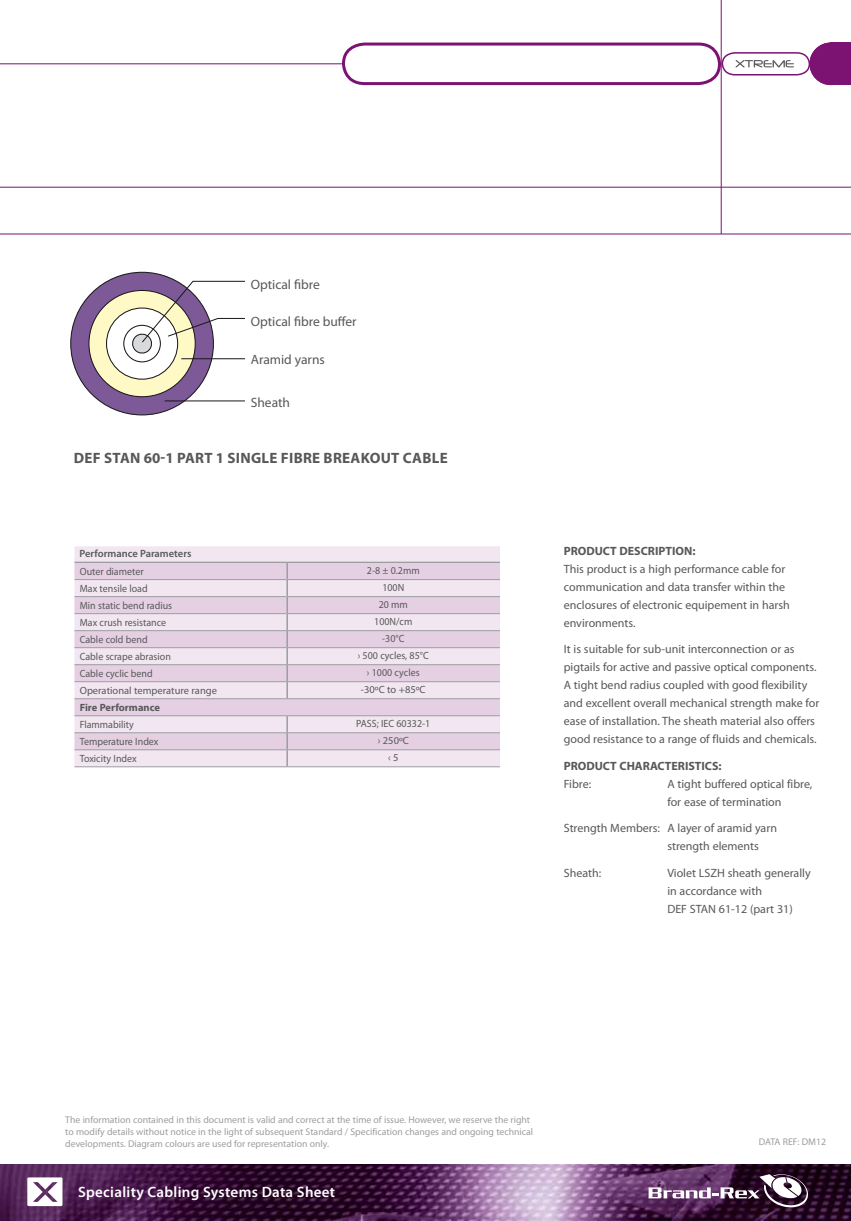
<style>
.page{position:relative;width:851px;height:1221px;background:#fff}
.page>*{position:absolute;margin:0;border:0;box-sizing:border-box;transform-origin:0 0}
.t1{font:700 15px "Myriad Pro";letter-spacing:.02em;color:#58585a}
.t2{font:600 15px "Myriad Pro";letter-spacing:.02em;color:#fff}
.t3{font:13.5px "Myriad Pro";color:#58585a}
.t4{font:13.2px "Myriad Pro";color:#58585a}
.t5{font:12px/18px "Myriad Pro";color:#58585a}
.t6{font:700 12px "Myriad Pro";color:#58585a}
.t7{font:10.5px/17px "Myriad Pro";color:#58585a;scale:.95 1}
.t8{font:600 10.5px "Myriad Pro";color:#58585a}
.t9{font:700 10.5px "Myriad Pro";color:#58585a}
.t10{font:9.75px/11.7px "Myriad Pro";color:#9c9d9f}
</style>
<div class="page">
<div style="left:74px;top:546px;width:426px;height:220px;background:#f2e7f1"></div>
<svg style="left:74px;top:563px;width:426px;height:186px;background:#ead9e8"></svg>
<hr style="left:74px;top:561px;width:213px;height:2px;background:#9c9d9f">
<hr style="left:287px;top:561px;width:213px;height:2px;background:#9c9d9f">
<svg style="left:286px;top:563px;width:2px;height:135px"></svg>
<svg style="left:286px;top:716px;width:2px;height:50px"></svg>
<hr style="left:74px;top:579px;width:212px;height:1px;background:#9c9d9f">
<hr style="left:74px;top:596px;width:212px;height:1px;background:#9c9d9f">
<hr style="left:74px;top:613px;width:212px;height:1px;background:#9c9d9f">
<hr style="left:74px;top:630px;width:213px;height:1px;background:#9c9d9f">
<hr style="left:287px;top:630px;width:213px;height:1px;background:#9c9d9f">
<hr style="left:74px;top:647px;width:213px;height:1px;background:#9c9d9f">
<hr style="left:287px;top:647px;width:213px;height:1px;background:#9c9d9f">
<hr style="left:74px;top:664px;width:213px;height:1px;background:#9c9d9f">
<hr style="left:287px;top:664px;width:213px;height:1px;background:#9c9d9f">
<hr style="left:74px;top:681px;width:213px;height:1px;background:#9c9d9f">
<hr style="left:287px;top:681px;width:213px;height:1px;background:#9c9d9f">
<hr style="left:74px;top:698px;width:213px;height:1px;background:#9c9d9f">
<hr style="left:287px;top:698px;width:213px;height:1px;background:#9c9d9f">
<hr style="left:74px;top:715px;width:213px;height:1px;background:#9c9d9f">
<hr style="left:287px;top:715px;width:213px;height:1px;background:#9c9d9f">
<hr style="left:74px;top:732px;width:213px;height:1px;background:#9c9d9f">
<hr style="left:287px;top:732px;width:213px;height:1px;background:#9c9d9f">
<hr style="left:74px;top:749px;width:213px;height:1px;background:#9c9d9f">
<hr style="left:287px;top:749px;width:213px;height:1px;background:#9c9d9f">
<hr style="left:74px;top:766px;width:213px;height:1px;background:#9c9d9f">
<hr style="left:287px;top:766px;width:213px;height:1px;background:#9c9d9f">
<hr style="left:288px;top:579px;width:212px;height:1px;background:#9c9d9f">
<hr style="left:288px;top:596px;width:212px;height:1px;background:#9c9d9f">
<hr style="left:288px;top:613px;width:212px;height:1px;background:#9c9d9f">
<div style="left:71px;top:272px;width:142px;height:143px;background:#7d5997;border-radius:50%"></div>
<div style="left:89px;top:290px;width:106px;height:107px;background:#fff9c5;border-radius:50%"></div>
<div style="left:106px;top:308px;width:72px;height:71px;background:#fff;border-radius:50%"></div>
<div style="left:123px;top:325px;width:38px;height:37px;border:1px solid #1a171b;border-radius:50%"></div>
<svg style="left:132px;top:280px;width:113px;height:75px"></svg>
<hr style="left:181px;top:358px;width:64px;height:1px;background:#1a171b">
<hr style="left:165px;top:400px;width:80px;height:1px;background:#1a171b">
<hr style="left:0;top:63px;width:721px;height:1px;background:#7c1272">
<img style="left:0;top:1164px;width:850px;height:56px">
<hr style="left:720px;top:0;width:1px;height:234px;background:#7c1272">
<hr style="left:0;top:187px;width:850px;height:1px;background:#7c1272">
<hr style="left:0;top:233px;width:850px;height:1px;background:#7c1272">
<svg style="left:27px;top:1177px;width:35px;height:28px"></svg>
<svg style="left:634px;top:1172px;width:181px;height:38px;background:#674768"></svg>
<svg style="left:340px;top:41px;width:510px;height:46px"></svg>
<p class="t4" style="left:250px;top:272px;width:71px">Optical Fibre</p>
<p class="t4" style="left:250px;top:308px;width:107px">Optical Fibre Buffer</p>
<p class="t4" style="left:250px;top:350px;width:73px">Aramid Yarns</p>
<p class="t4" style="left:250px;top:390px;width:40px">Sheath</p>
<p class="t3" style="left:251px;top:276px;width:70px">Optical fibre</p>
<p class="t3" style="left:251px;top:313px;width:107px">Optical fibre buffer</p>
<p class="t3" style="left:251px;top:351px;width:76px">Aramid yarns</p>
<p class="t3" style="left:251px;top:394px;width:41px">Sheath</p>
<p class="t1" style="left:74px;top:447px;width:375px">DEF STAN 60-1 PART 1 SINGLE FIBRE BREAKOUT CABLE</p>
<p class="t8" style="left:80px;top:546px;width:113px">Performance Parameters</p>
<p class="t7" style="left:80px;top:563px;width:146px">Outer diameter<br>Max tensile load<br>Min static bend radius<br>Max crush resistance<br>Cable cold bend<br>Cable scrape abrasion<br>Cable cyclic bend<br>Operational temperature range</p>
<p class="t9" style="left:80px;top:700px;width:82px">FIRE PERFORMANCE</p>
<p class="t7" style="left:80px;top:715px;width:84px">Flammability<br>Temperature Index<br>Toxicity Index</p>
<p class="t7" style="left:358px;top:562px;width:76px;text-align:center">2-8 ± 0.2mm<br>100N<br>20 mm<br>100N/cm<br>-30°C<br>› 500 cycles, 85°C › 1000 cycles -30ºC to +85ºC</p>
<p class="t7" style="left:356px;top:714px;width:79px;text-align:center">PASS; IEC 60332-1 › 250ºC<br>‹ 5</p>
<p class="t6" style="left:563px;top:542px;width:133px">PRODUCT DESCRIPTION:</p>
<p class="t5" style="left:563px;top:559px;width:227px">This product is a high performance cable for communication and data transfer within the enclosures of electronic equipement in harsh environments.</p>
<p class="t5" style="left:563px;top:640px;width:257px">It is suitable for sub-unit interconnection or as pigtails for active and passive optical components.<br>A tight bend radius coupled with good flexibility and excellent overall mechanical strength make for ease of installation. The sheath material also offers good resistance to a range of fluids and chemicals.</p>
<p class="t6" style="left:563px;top:757px;width:159px">PRODUCT CHARACTERISTICS:</p>
<p class="t5" style="left:563px;top:774px;width:29px">Fibre:</p>
<p class="t5" style="left:667px;top:774px;width:146px">A tight buffered optical fibre, for ease of termination</p>
<p class="t5" style="left:667px;top:819px;width:111px;text-indent:-104px">Strength Members: A layer of aramid yarn strength elements</p>
<p class="t5" style="left:563px;top:863px;width:39px">Sheath:</p>
<p class="t5" style="left:667px;top:863px;width:145px">Violet LSZH sheath generally in accordance with<br>DEF STAN 61-12 (part 31)</p>
<p class="t10" style="left:65px;top:1114px;width:469px">The information contained in this document is valid and correct at the time of issue. However, we reserve the right to modify details without notice in the light of subsequent Standard / Specification changes and ongoing technical developments. Diagram colours are used for representation only.</p>
<p class="t2" style="left:78px;top:1182px;width:259px">Speciality Cabling Systems Data Sheet</p>
<p class="t10" style="left:758px;top:1135px;width:69px">DATA REF: DM12</p>
</div>
